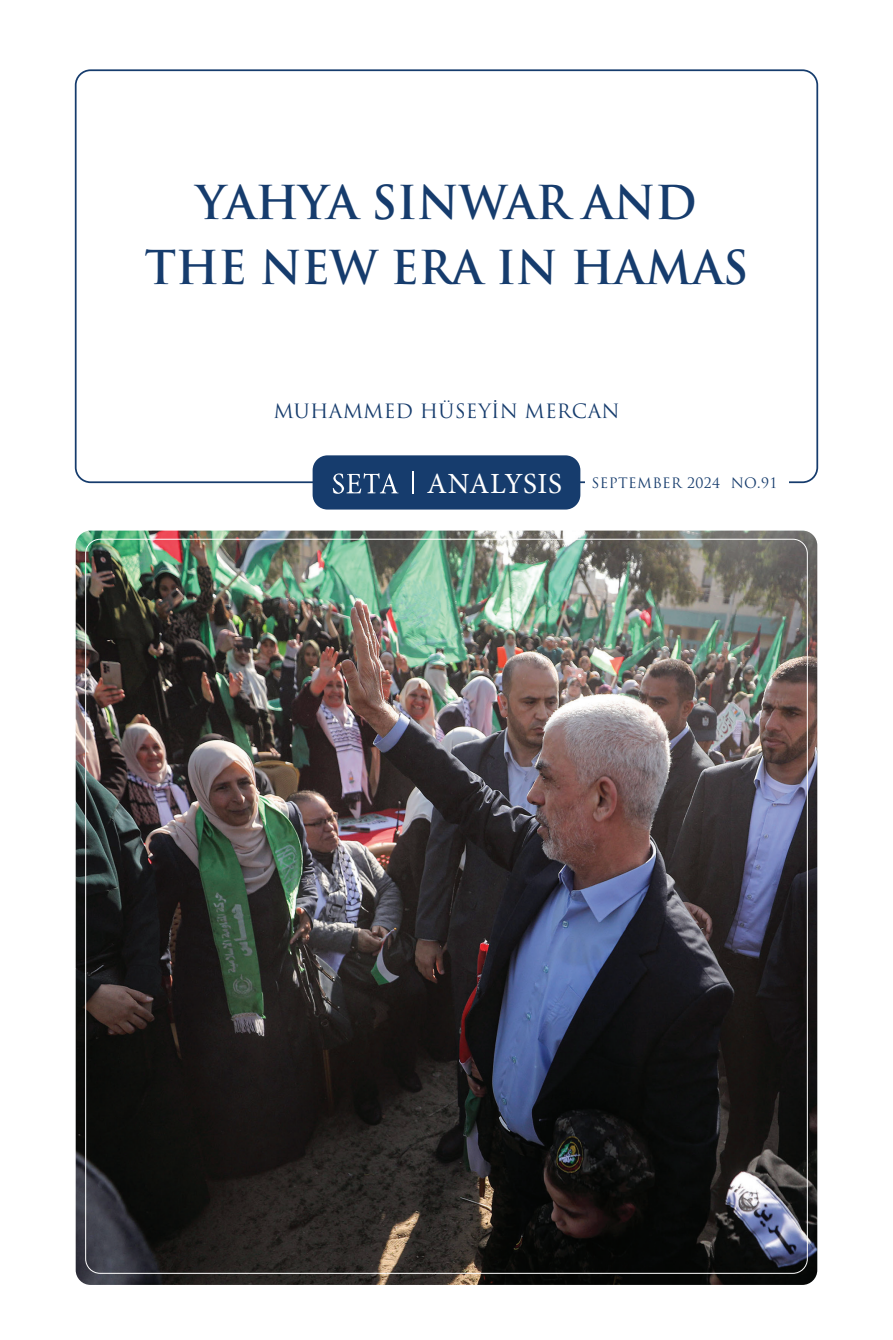
<style>
.page{position:relative;width:893px;height:1340px;background:#fff}
.page>*{position:absolute;margin:0;border:0;box-sizing:border-box;transform-origin:0 0}
.t1{font:700 45.5px/64.8px "Trajan Pro";color:#163c6d;text-align:center}
.t2{font:19.25px "Trajan Pro";letter-spacing:.01em;color:#163c6d}
.t3{font:14px "Trajan Pro";letter-spacing:.03em;color:#163c6d}
.s1{font-family:"Minion Pro";font-size:29.22px;color:#fff}
</style>
<div class="page">
<div style="left:313px;top:455px;width:267px;height:54px;background:#163c6d;border-radius:15px"></div>
<svg style="left:333px;top:473px;width:65px;height:21px"></svg>
<svg style="left:412px;top:471px;width:1px;height:23px"></svg>
<img style="left:76px;top:530px;width:741px;height:754px">
<p class="t1" style="left:145px;top:171px;width:605px">YAHYA SINWAR AND<br>THE NEW ERA IN HAMAS</p>
<p class="t2" style="left:273px;top:398px;width:348px">MUHAMMED HÜSEYİN MERCAN</p>
<p class="t3" style="left:427px;top:474px;width:352px"><span class="s1">ANALYSIS</span> SEPTEMBER 2024 NO.91</p>
</div>
